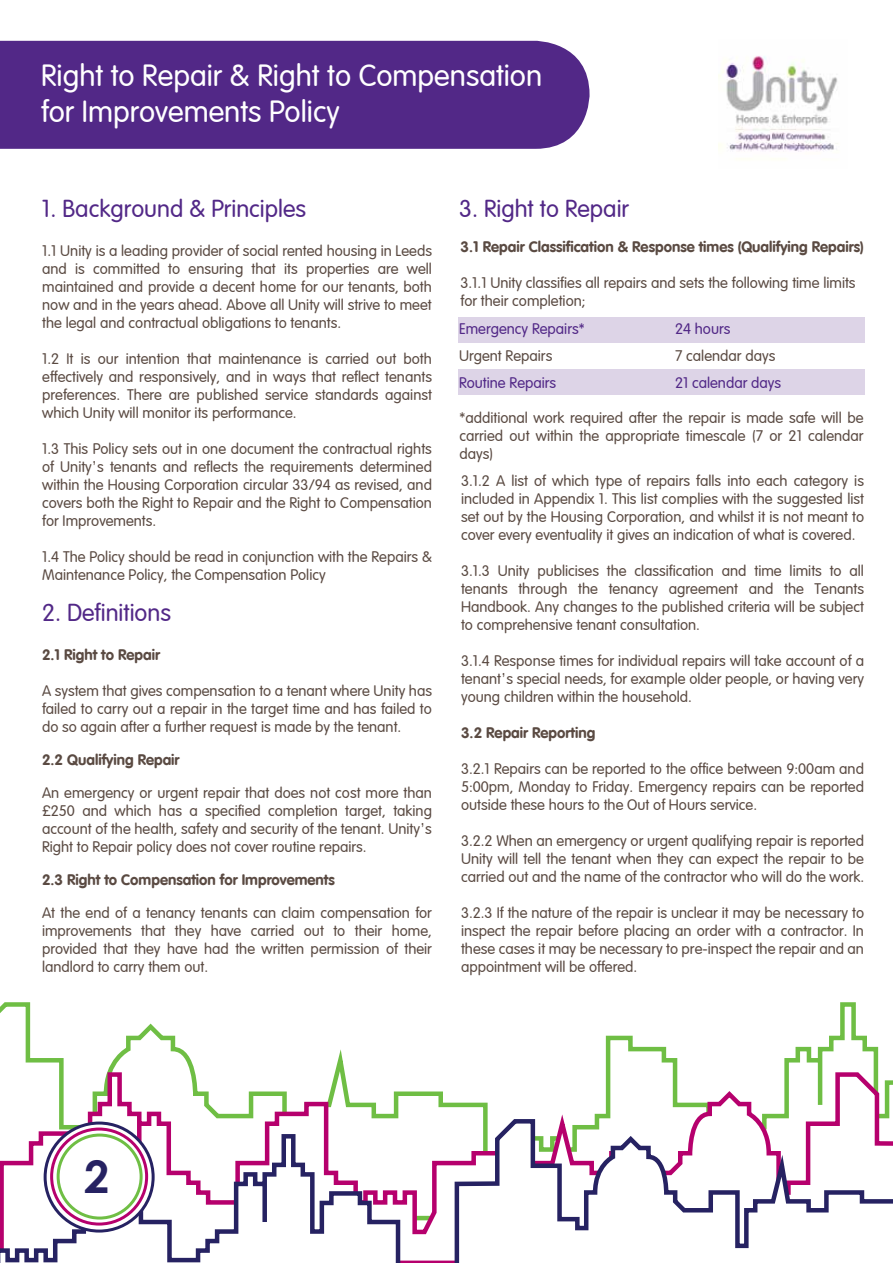
<style>
.page{position:relative;width:893px;height:1263px;background:#fff}
.page>*{position:absolute;margin:0;border:0;box-sizing:border-box;transform-origin:0 0}
.t1{font:700 45px "Century Gothic";color:#262262}
.t2{font:300 30px/36px "VAG Rounded";color:#fff}
.t3{font:300 24px "VAG Rounded";color:#522887}
.t4{font:300 15px/18px "VAG Rounded";color:#5a4a42;text-align:justify}
.t5{font:700 15px "VAG Rounded LT";color:#5a4a42}
.t6{font:300 15px "VAG Rounded";color:#522887}
.s1{font-family:"Century Gothic";font-weight:400}
</style>
<div class="page">
<svg style="left:0;top:1002px;width:879px;height:68px"></svg>
<svg style="left:38px;top:1070px;width:855px;height:193px"></svg>
<svg style="left:452px;top:1117px;width:441px;height:146px"></svg>
<svg style="left:0;top:1132px;width:402px;height:131px"></svg>
<svg style="left:45px;top:1123px;width:108px;height:108px"></svg>
<div style="left:44px;top:1121px;width:111px;height:111px;border:3px solid #262262;border-radius:50%"></div>
<svg style="left:52px;top:1129px;width:95px;height:95px"></svg>
<div style="left:50px;top:1127px;width:98px;height:98px;border:3px solid #b6006d;border-radius:50%"></div>
<div style="left:57px;top:1133px;width:86px;height:86px;border:3px solid #6fbe44;border-radius:50%"></div>
<div style="left:0;top:41px;width:590px;height:108px;background:#522887"></div>
<img style="left:718px;top:56px;width:120px;height:96px">
<div style="left:459px;top:317px;width:405px;height:25px;background:#ddd4e7"></div>
<div style="left:459px;top:370px;width:405px;height:24px;background:#ddd4e7"></div>
<p class="t2" style="left:41px;top:58px;width:503px">Right to Repair &amp; Right to Compensation for Improvements Policy</p>
<p class="t3" style="left:42px;top:195px;width:266px">1. Background &amp; Principles</p>
<p class="t4" style="left:42px;top:242px;width:391px">1.1 Unity is a leading provider of social rented housing in Leeds and is committed to ensuring that its properties are well maintained and provide a decent home for our tenants, both now and in the years ahead. Above all Unity will strive to meet the legal and contractual obligations to tenants.</p>
<p class="t4" style="left:42px;top:350px;width:391px">1.2 It is our intention that maintenance is carried out both effectively and responsively, and in ways that reflect tenants preferences. There are published service standards against which Unity will monitor its performance.</p>
<p class="t4" style="left:42px;top:440px;width:391px">1.3 This Policy sets out in one document the contractual rights of Unity<span class="s1">’</span>s tenants and reflects the requirements determined within the Housing Corporation circular 33/94 as revised, and covers both the Right to Repair and the Right to Compensation for Improvements.</p>
<p class="t4" style="left:42px;top:548px;width:391px">1.4 The Policy should be read in conjunction with the Repairs &amp;<br>Maintenance Policy, the Compensation Policy</p>
<p class="t3" style="left:42px;top:598px;width:130px">2. Definitions</p>
<p class="t5" style="left:42px;top:645px;width:120px">2.1 Right to Repair</p>
<p class="t4" style="left:42px;top:682px;width:391px">A system that gives compensation to a tenant where Unity has failed to carry out a repair in the target time and has failed to do so again after a further request is made by the tenant.</p>
<p class="t5" style="left:42px;top:750px;width:139px">2.2 Qualifying Repair</p>
<p class="t4" style="left:42px;top:784px;width:392px">An emergency or urgent repair that does not cost more than £250 and which has a specified completion target, taking account of the health, safety and security of the tenant. Unity<span class="s1">’</span>s Right to Repair policy does not cover routine repairs.</p>
<p class="t5" style="left:42px;top:870px;width:294px">2.3 Right to Compensation for Improvements</p>
<p class="t4" style="left:42px;top:904px;width:392px">At the end of a tenancy tenants can claim compensation for improvements that they have carried out to their home, provided that they have had the written permission of their landlord to carry them out.</p>
<p class="t3" style="left:459px;top:195px;width:171px">3. Right to Repair</p>
<p class="t5" style="left:460px;top:237px;width:405px">3.1 Repair Classification &amp; Response times (Qualifying Repairs)</p>
<p class="t4" style="left:460px;top:274px;width:397px">3.1.1 Unity classifies all repairs and sets the following time limits for their completion;</p>
<p class="t6" style="left:459px;top:320px;width:127px">Emergency Repairs*</p>
<p class="t6" style="left:675px;top:320px;width:57px">24 hours</p>
<p class="t4" style="left:459px;top:347px;width:95px">Urgent Repairs</p>
<p class="t4" style="left:675px;top:347px;width:102px">7 calendar days</p>
<p class="t6" style="left:459px;top:374px;width:99px">Routine Repairs</p>
<p class="t6" style="left:675px;top:374px;width:108px">21 calendar days</p>
<p class="t4" style="left:460px;top:409px;width:406px">*additional work required after the repair is made safe will be carried out within the appropriate timescale (7 or 21 calendar days)</p>
<p class="t4" style="left:461px;top:472px;width:405px">3.1.2 A list of which type of repairs falls into each category is included in Appendix 1. This list complies with the suggested list set out by the Housing Corporation, and whilst it is not meant to cover every eventuality it gives an indication of what is covered.</p>
<p class="t4" style="left:461px;top:562px;width:405px">3.1.3 Unity publicises the classification and time limits to all tenants through the tenancy agreement and the Tenants Handbook. Any changes to the published criteria will be subject to comprehensive tenant consultation.</p>
<p class="t4" style="left:461px;top:652px;width:405px">3.1.4 Response times for individual repairs will take account of a tenant<span class="s1">’</span>s special needs, for example older people, or having very young children within the household.</p>
<p class="t5" style="left:461px;top:724px;width:136px">3.2 Repair Reporting</p>
<p class="t4" style="left:461px;top:760px;width:405px">3.2.1 Repairs can be reported to the office between 9:00am and 5:00pm, Monday to Friday. Emergency repairs can be reported outside these hours to the Out of Hours service.</p>
<p class="t4" style="left:461px;top:832px;width:405px">3.2.2 When an emergency or urgent qualifying repair is reported Unity will tell the tenant when they can expect the repair to be carried out and the name of the contractor who will do the work.</p>
<p class="t4" style="left:461px;top:904px;width:405px">3.2.3 If the nature of the repair is unclear it may be necessary to inspect the repair before placing an order with a contractor. In these cases it may be necessary to pre-inspect the repair and an appointment will be offered.</p>
<p class="t1" style="left:84px;top:1148px;width:27px">2</p>
</div>
